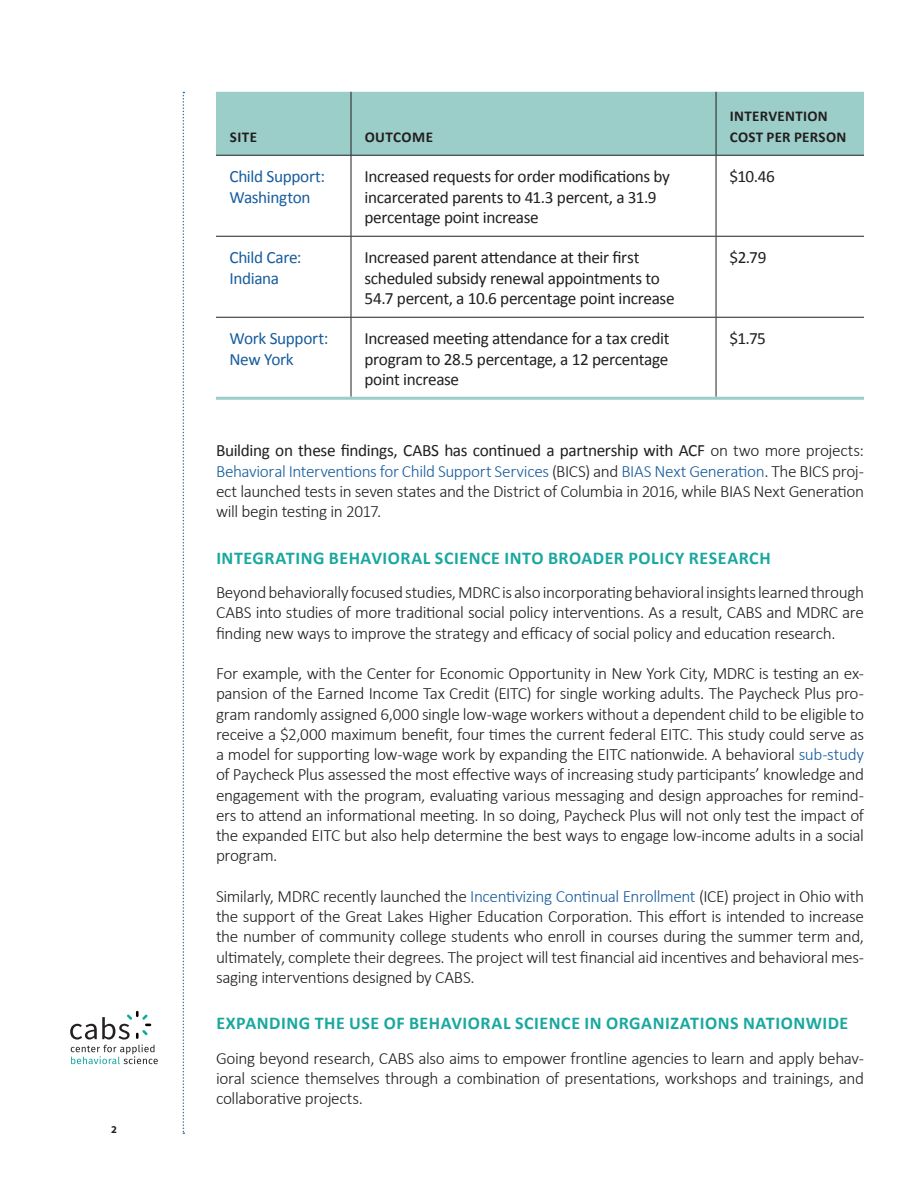
<style>
.page{position:relative;width:918px;height:1188px;background:#fff}
.page>*{position:absolute;margin:0;border:0;box-sizing:border-box;transform-origin:0 0}
.t1{font:700 18px "Calibri";letter-spacing:.03em;color:#19a89f}
.t2{font:300 17.25px/20.2px "Calibri";letter-spacing:-.02em;color:#231f20;text-align:justify}
.t3{font:17.25px/20.2px "Calibri";letter-spacing:-.02em;color:#231f20}
.t4{font:17.25px/20.2px "Calibri";letter-spacing:-.02em;color:#175d9e}
.t5{font:700 15px/20.2px "Calibri";letter-spacing:.025em;color:#231f20}
.t6{font:700 10.5px "Myriad Pro";color:#231f20}
.s1{font-weight:400}
.s2{color:#175d9e}
</style>
<div class="page">
<svg style="left:183px;top:92px;width:1px;height:1042px"></svg>
<svg style="left:70px;top:1011px;width:88px;height:53px"></svg>
<div style="left:216px;top:92px;width:648px;height:63px;background:#9bcdc9"></div>
<hr style="left:351px;top:92px;width:1px;height:63px;background:#231f20">
<hr style="left:716px;top:92px;width:1px;height:63px;background:#231f20">
<hr style="left:216px;top:155px;width:135px;height:1px;background:#231f20">
<hr style="left:351px;top:155px;width:365px;height:1px;background:#231f20">
<hr style="left:351px;top:156px;width:1px;height:80px;background:#231f20">
<hr style="left:716px;top:155px;width:148px;height:1px;background:#231f20">
<hr style="left:716px;top:156px;width:1px;height:80px;background:#231f20">
<hr style="left:216px;top:236px;width:135px;height:1px;background:#231f20">
<hr style="left:351px;top:236px;width:365px;height:1px;background:#231f20">
<hr style="left:351px;top:237px;width:1px;height:80px;background:#231f20">
<hr style="left:716px;top:236px;width:148px;height:1px;background:#231f20">
<hr style="left:716px;top:237px;width:1px;height:80px;background:#231f20">
<hr style="left:216px;top:317px;width:135px;height:1px;background:#231f20">
<hr style="left:351px;top:317px;width:365px;height:1px;background:#231f20">
<hr style="left:351px;top:318px;width:1px;height:79px;background:#231f20">
<hr style="left:716px;top:317px;width:148px;height:1px;background:#231f20">
<hr style="left:716px;top:318px;width:1px;height:79px;background:#231f20">
<hr style="left:216px;top:397px;width:135px;height:3px;background:#9bcdc9">
<hr style="left:351px;top:397px;width:365px;height:3px;background:#9bcdc9">
<hr style="left:716px;top:397px;width:148px;height:3px;background:#9bcdc9">
<p class="t6" style="left:111px;top:1122px;width:7px">2</p>
<p class="t5" style="left:230px;top:127px;width:29px">SITE</p>
<p class="t5" style="left:365px;top:127px;width:70px">OUTCOME</p>
<p class="t5" style="left:730px;top:106px;width:118px">INTERVENTION<br>COST PER PERSON</p>
<p class="t4" style="left:230px;top:166px;width:97px">Child Support:<br>Washington</p>
<p class="t3" style="left:364px;top:166px;width:307px">Increased requests for order modifications by incarcerated parents to 41.3 percent, a 31.9 percentage point increase</p>
<p class="t3" style="left:730px;top:166px;width:47px">$10.46</p>
<p class="t4" style="left:230px;top:247px;width:74px">Child Care:<br>Indiana</p>
<p class="t3" style="left:364px;top:247px;width:312px">Increased parent attendance at their first scheduled subsidy renewal appointments to<br>54.7 percent, a 10.6 percentage point increase</p>
<p class="t3" style="left:730px;top:247px;width:38px">$2.79</p>
<p class="t4" style="left:230px;top:328px;width:100px">Work Support:<br>New York</p>
<p class="t3" style="left:364px;top:328px;width:307px;text-align:justify">Increased meeting attendance for a tax credit program to 28.5 percentage, a 12 percentage point increase</p>
<p class="t3" style="left:730px;top:328px;width:38px">$1.75</p>
<p class="t2" style="left:216px;top:440px;width:650px"><span class="s1">Building on these findings, CABS has continued a partnership with ACF</span> on two more projects:<br><span class="s2">Behavioral Interventions for Child Support Services</span> (BICS) and <span class="s2">BIAS Next Generation</span>. The BICS proj&shy;ect launched tests in seven states and the District of Columbia in 2016, while BIAS Next Generation will begin testing in 2017.</p>
<p class="t1" style="left:216px;top:546px;width:556px">INTEGRATING BEHAVIORAL SCIENCE INTO BROADER POLICY RESEARCH</p>
<p class="t2" style="left:216px;top:582px;width:650px">Beyond behaviorally focused studies, MDRC is also incorporating behavioral insights learned through CABS into studies of more traditional social policy interventions. As a result, CABS and MDRC are finding new ways to improve the strategy and efficacy of social policy and education research.</p>
<p class="t2" style="left:216px;top:663px;width:650px">For example, with the Center for Economic Opportunity in New York City, MDRC is testing an ex&shy;pansion of the Earned Income Tax Credit (EITC) for single working adults. The Paycheck Plus pro&shy;gram randomly assigned 6,000 single low-wage workers without a dependent child to be eligible to receive a $2,000 maximum benefit, four times the current federal EITC. This study could serve as a model for supporting low-wage work by expanding the EITC nationwide. A behavioral <span class="s2">sub-study </span>of Paycheck Plus assessed the most effective ways of increasing study participants’ knowledge and engagement with the program, evaluating various messaging and design approaches for remind&shy;ers to attend an informational meeting. In so doing, Paycheck Plus will not only test the impact of the expanded EITC but also help determine the best ways to engage low-income adults in a social program.</p>
<p class="t2" style="left:216px;top:886px;width:650px">Similarly, MDRC recently launched the <span class="s2">Incentivizing Continual Enrollment</span> (ICE) project in Ohio with the support of the Great Lakes Higher Education Corporation. This effort is intended to increase the number of community college students who enroll in courses during the summer term and, ultimately, complete their degrees. The project will test financial aid incentives and behavioral mes&shy;saging interventions designed by CABS.</p>
<p class="t1" style="left:216px;top:1012px;width:634px">EXPANDING THE USE OF BEHAVIORAL SCIENCE IN ORGANIZATIONS NATIONWIDE</p>
<p class="t2" style="left:216px;top:1048px;width:650px">Going beyond research, CABS also aims to empower frontline agencies to learn and apply behav&shy;ioral science themselves through a combination of presentations, workshops and trainings, and collaborative projects.</p>
</div>
